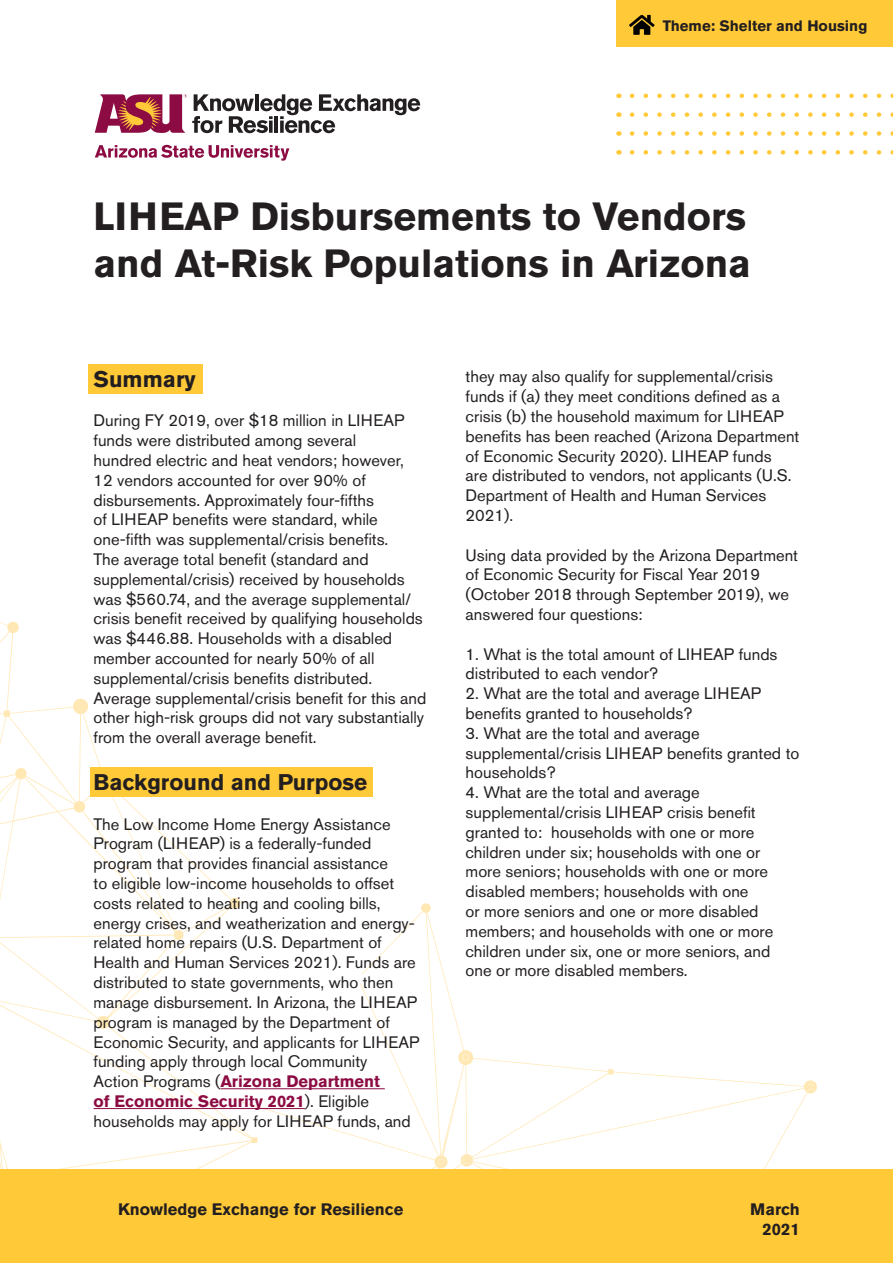
<style>
.page{position:relative;width:893px;height:1263px;background:#fff}
.page>*{position:absolute;margin:0;border:0;box-sizing:border-box;transform-origin:0 0}
.Page_Section_Title{font:700 39px/46.8px "Akzidenz Grotesk Std";color:#231f20}
.Page_Section_Title-2{font:700 22.5px "Akzidenz Grotesk Std";color:#231f20}
.Page_Section_Title-3{font:16.5px/19.8px "Akzidenz Grotesk Std";color:#231f20}
.Page_Section_Title-4{font:700 16.5px/19.8px "Akzidenz Grotesk Std";color:#231f20;text-align:right}
.Page_Section_Title-5{font:700 15px "Akzidenz Grotesk Std";color:#231f20}
.s1{font-weight:700;color:#8c0b42}
</style>
<div class="page">
<svg style="left:258px;top:903px;width:560px;height:267px"></svg>
<svg style="left:0;top:621px;width:258px;height:642px"></svg>
<svg style="left:95px;top:145px;width:194px;height:16px"></svg>
<svg style="left:95px;top:94px;width:325px;height:39px"></svg>
<svg style="left:632px;top:150px;width:261px;height:5px"></svg>
<svg style="left:632px;top:131px;width:261px;height:5px"></svg>
<svg style="left:632px;top:94px;width:261px;height:4px"></svg>
<svg style="left:632px;top:112px;width:261px;height:5px"></svg>
<div style="left:89px;top:364px;width:114px;height:29px;background:#ffc938"></div>
<div style="left:91px;top:767px;width:282px;height:30px;background:#ffc938"></div>
<div style="left:616px;top:0;width:277px;height:47px;background:#ffc938"></div>
<svg style="left:629px;top:15px;width:26px;height:20px"></svg>
<div style="left:1px;top:1170px;width:892px;height:93px;background:#ffc938"></div>
<hr style="left:220px;top:1088px;width:165px;height:1px;background:#8c0b42">
<hr style="left:94px;top:1108px;width:211px;height:1px;background:#8c0b42">
<p class="Page_Section_Title-5" style="left:663px;top:17px;width:206px">Theme: Shelter and Housing</p>
<p class="Page_Section_Title" style="left:94px;top:193px;width:659px">LIHEAP Disbursements to Vendors and At-Risk Populations in Arizona</p>
<p class="Page_Section_Title-2" style="left:94px;top:366px;width:104px">Summary</p>
<p class="Page_Section_Title-3" style="left:94px;top:411px;width:334px">During FY 2019, over $18 million in LIHEAP funds were distributed among several<br>hundred electric and heat vendors; however, 12 vendors accounted for over 90% of disbursements. Approximately four-fifths<br>of LIHEAP benefits were standard, while one-fifth was supplemental/crisis benefits.<br>The average total benefit (standard and supplemental/crisis) received by households was $560.74, and the average supplemental/ crisis benefit received by qualifying households was $446.88. Households with a disabled member accounted for nearly 50% of all supplemental/crisis benefits distributed.<br>Average supplemental/crisis benefit for this and other high-risk groups did not vary substantially from the overall average benefit.</p>
<p class="Page_Section_Title-2" style="left:94px;top:769px;width:275px">Background and Purpose</p>
<p class="Page_Section_Title-3" style="left:94px;top:814px;width:327px">The Low Income Home Energy Assistance Program (LIHEAP) is a federally-funded program that provides financial assistance<br>to eligible low-income households to offset costs related to heating and cooling bills, energy crises, and weatherization and energy&shy;related home repairs (U.S. Department of Health and Human Services 2021). Funds are distributed to state governments, who then manage disbursement. In Arizona, the LIHEAP program is managed by the Department of Economic Security, and applicants for LIHEAP funding apply through local Community<br>Action Programs (<span class="s1">Arizona Department<br>of Economic Security 2021</span>). Eligible households may apply for LIHEAP funds, and</p>
<p class="Page_Section_Title-3" style="left:466px;top:367px;width:335px">they may also qualify for supplemental/crisis funds if (a) they meet conditions defined as a crisis (b) the household maximum for LIHEAP benefits has been reached (Arizona Department of Economic Security 2020). LIHEAP funds<br>are distributed to vendors, not applicants (U.S.<br>Department of Health and Human Services 2021).</p>
<p class="Page_Section_Title-3" style="left:466px;top:545px;width:334px">Using data provided by the Arizona Department of Economic Security for Fiscal Year 2019 (October 2018 through September 2019), we answered four questions:</p>
<p class="Page_Section_Title-3" style="left:466px;top:644px;width:313px">1. What is the total amount of LIHEAP funds distributed to each vendor?</p>
<p class="Page_Section_Title-3" style="left:466px;top:683px;width:297px">2. What are the total and average LIHEAP benefits granted to households?</p>
<p class="Page_Section_Title-3" style="left:466px;top:723px;width:335px">3. What are the total and average supplemental/crisis LIHEAP benefits granted to households?</p>
<p class="Page_Section_Title-3" style="left:466px;top:782px;width:309px">4. What are the total and average supplemental/crisis LIHEAP crisis benefit granted to: households with one or more children under six; households with one or more seniors; households with one or more disabled members; households with one<br>or more seniors and one or more disabled members; and households with one or more children under six, one or more seniors, and one or more disabled members.</p>
<p class="Page_Section_Title-4" style="left:118px;top:1200px;width:287px">Knowledge Exchange for Resilience</p>
<p class="Page_Section_Title-4" style="left:750px;top:1200px;width:51px">March<br>2021</p>
</div>
